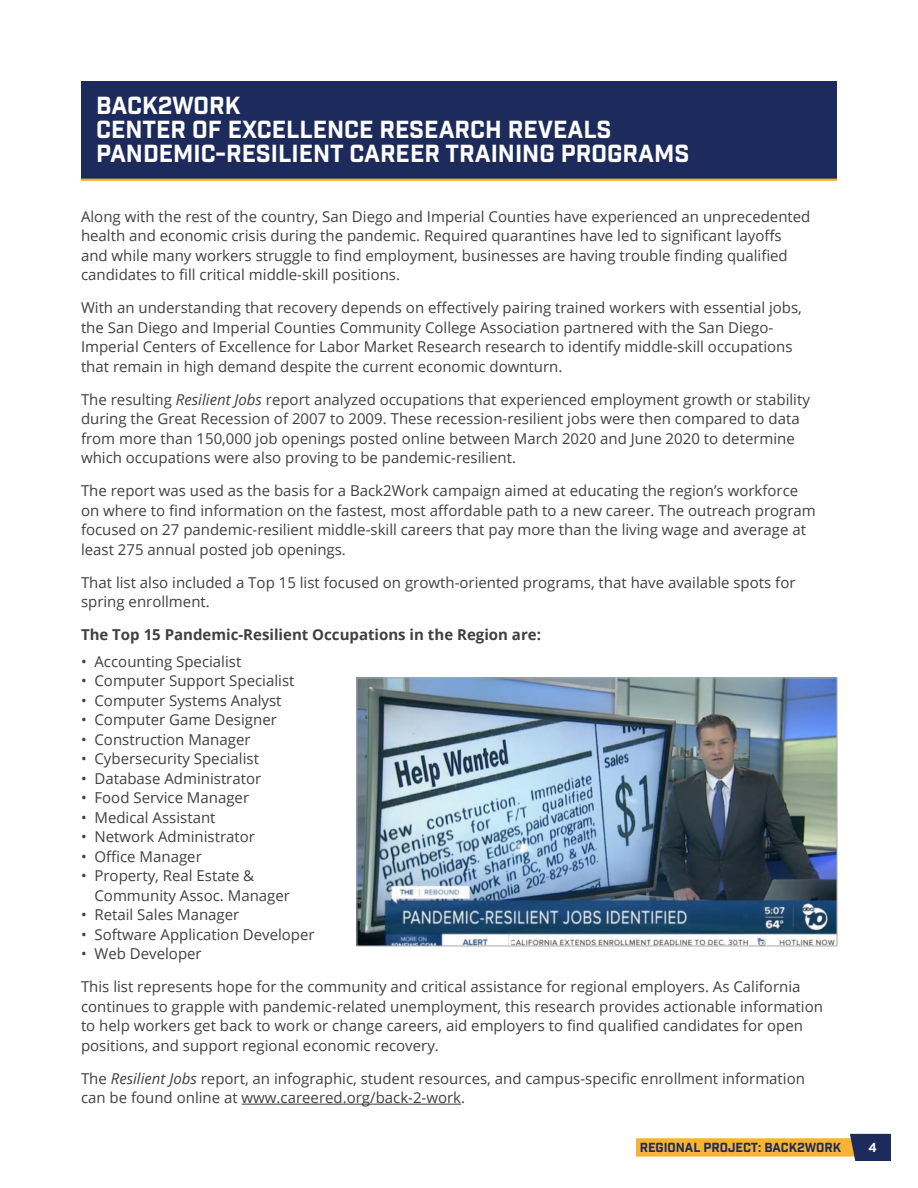
<style>
.page{position:relative;width:918px;height:1188px;background:#fff}
.page>*{position:absolute;margin:0;border:0;box-sizing:border-box;transform-origin:0 0}
.t1{font:24px/24px "Industry Inc Base";color:#fff}
.t2{font:15px/19.5px "Open Sans";color:#404040}
.t3{font:700 15px "Open Sans";color:#404040}
.t4{font:12.75px "Industry Inc Base";color:#1d2b5c}
.t5{font:12.75px "Industry Inc Base";color:#fff}
.s1{font-style:italic}
</style>
<div class="page">
<div style="left:81px;top:81px;width:756px;height:98px;background:#1d2b5c"></div>
<hr style="left:81px;top:179px;width:756px;height:2px;background:#f6b31f">
<hr style="left:242px;top:1104px;width:219px;height:1px;background:#404040">
<svg style="left:636px;top:1134px;width:255px;height:27px"></svg>
<img style="left:359px;top:680px;width:476px;height:264px">
<div style="left:357px;top:678px;width:480px;height:268px;border:1px solid #a7a9ac"></div>
<h1 class="t1" style="left:96px;top:95px;width:595px">BACK2WORK<br>CENTER OF EXCELLENCE RESEARCH REVEALS<br>PANDEMIC-RESILIENT CAREER TRAINING PROGRAMS</h1>
<p class="t2" style="left:81px;top:206px;width:731px">Along with the rest of the country, San Diego and Imperial Counties have experienced an unprecedented health and economic crisis during the pandemic. Required quarantines have led to significant layoffs and while many workers struggle to find employment, businesses are having trouble finding qualified candidates to fill critical middle-skill positions.</p>
<p class="t2" style="left:81px;top:298px;width:722px">With an understanding that recovery depends on effectively pairing trained workers with essential jobs, the San Diego and Imperial Counties Community College Association partnered with the San Diego-Imperial Centers of Excellence for Labor Market Research research to identify middle-skill occupations that remain in high demand despite the current economic downturn.</p>
<p class="t2" style="left:81px;top:389px;width:730px">The resulting <span class="s1">Resilient Jobs</span> report analyzed occupations that experienced employment growth or stability during the Great Recession of 2007 to 2009. These recession-resilient jobs were then compared to data from more than 150,000 job openings posted online between March 2020 and June 2020 to determine which occupations were also proving to be pandemic-resilient.</p>
<p class="t2" style="left:81px;top:481px;width:736px">The report was used as the basis for a Back2Work campaign aimed at educating the region’s workforce on where to find information on the fastest, most affordable path to a new career. The outreach program focused on 27 pandemic-resilient middle-skill careers that pay more than the living wage and average at least 275 annual posted job openings.</p>
<p class="t2" style="left:81px;top:572px;width:716px">That list also included a Top 15 list focused on growth-oriented programs, that have available spots for spring enrollment.</p>
<p class="t3" style="left:81px;top:624px;width:461px">The Top 15 Pandemic-Resilient Occupations in the Region are:</p>
<p class="t2" style="left:81px;top:651px;width:162px">• Accounting Specialist</p>
<p class="t2" style="left:81px;top:670px;width:215px">• Computer Support Specialist</p>
<p class="t2" style="left:81px;top:690px;width:202px">• Computer Systems Analyst</p>
<p class="t2" style="left:81px;top:709px;width:197px">• Computer Game Designer</p>
<p class="t2" style="left:81px;top:729px;width:171px">• Construction Manager</p>
<p class="t2" style="left:81px;top:748px;width:180px">• Cybersecurity Specialist</p>
<p class="t2" style="left:81px;top:768px;width:182px">• Database Administrator</p>
<p class="t2" style="left:81px;top:787px;width:170px">• Food Service Manager</p>
<p class="t2" style="left:81px;top:807px;width:136px">• Medical Assistant</p>
<p class="t2" style="left:81px;top:826px;width:175px">• Network Administrator</p>
<p class="t2" style="left:81px;top:846px;width:122px">• Office Manager</p>
<p class="t2" style="left:94px;top:865px;width:197px;text-indent:-14px">• Property, Real Estate &amp;<br>Community Assoc. Manager</p>
<p class="t2" style="left:81px;top:904px;width:160px">• Retail Sales Manager</p>
<p class="t2" style="left:81px;top:924px;width:235px">• Software Application Developer</p>
<p class="t2" style="left:81px;top:937px;width:721px;line-height:33px">• Web Developer<br>This list represents hope for the community and critical assistance for regional employers. As California</p>
<p class="t2" style="left:81px;top:996px;width:744px">continues to grapple with pandemic-related unemployment, this research provides actionable information to help workers get back to work or change careers, aid employers to find qualified candidates for open positions, and support regional economic recovery.</p>
<p class="t2" style="left:81px;top:1068px;width:726px">The <span class="s1">Resilient Jobs</span> report, an infographic, student resources, and campus-specific enrollment information can be found online at www.careered.org/back-2-work.</p>
<p class="t4" style="left:640px;top:1140px;width:203px">REGIONAL PROJECT: BACK2WORK</p>
<p class="t5" style="left:868px;top:1140px;width:10px">4</p>
</div>
